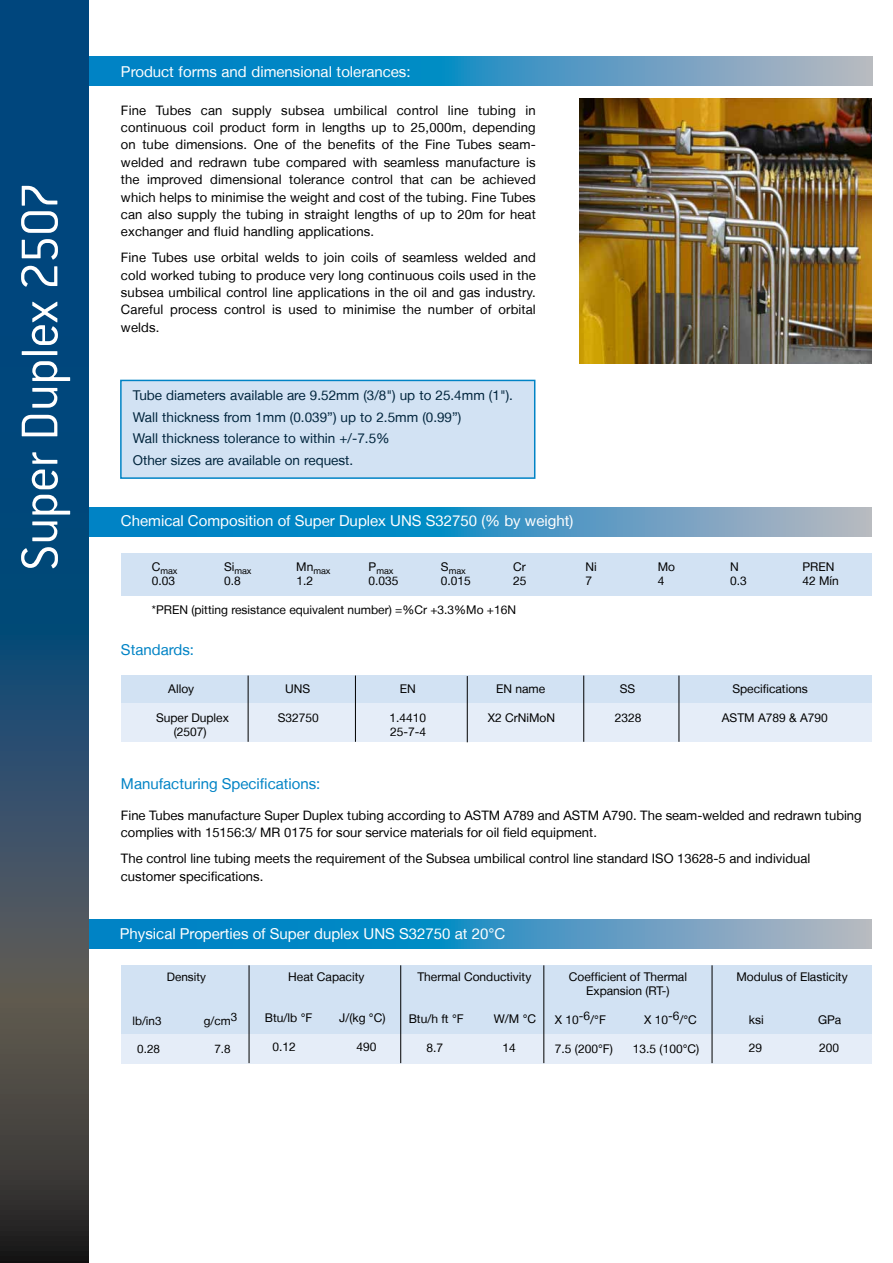
<style>
.page{position:relative;width:893px;height:1263px;background:#fff}
.page>*{position:absolute;margin:0;border:0;box-sizing:border-box;transform-origin:0 0}
.t1{font:300 56.7px "Conduit ITC Std";letter-spacing:-.02em;color:#fff}
.t2{font:15px "Helvetica Neue LT";color:#fff}
.t3{font:15px "Helvetica Neue LT";color:#0083c5}
.t4{font:13.5px/21.6px "Helvetica Neue LT";color:#00243c}
.t5{font:13.05px/17.4px "Helvetica Neue LT";color:#000;text-align:justify}
.t6{font:12px/14.4px "Helvetica Neue LT";color:#000;text-align:center}
.t7{font:11.7px "Helvetica Neue LT";color:#000}
.t8{font:9px "Helvetica Neue LT";color:#000}
</style>
<div class="page">
<div style="left:120px;top:380px;width:415px;height:99px;background:#d2e2f3;border:2px solid #0083c5"></div>
<svg style="left:89px;top:920px;width:783px;height:28px;background:#3b95c3"></svg>
<svg style="left:89px;top:508px;width:783px;height:28px;background:#3b95c3"></svg>
<svg style="left:89px;top:57px;width:783px;height:28px;background:#3b95c3"></svg>
<div style="left:121px;top:553px;width:751px;height:43px;background:#d2e2f3"></div>
<div style="left:121px;top:965px;width:750px;height:98px;background:#d2e2f3"></div>
<div style="left:121px;top:1034px;width:751px;height:29px;background:#e5edf8"></div>
<hr style="left:400px;top:965px;width:1px;height:98px;background:#000">
<hr style="left:543px;top:965px;width:1px;height:98px;background:#000">
<hr style="left:712px;top:965px;width:1px;height:98px;background:#000">
<hr style="left:249px;top:965px;width:1px;height:98px;background:#000">
<svg style="left:0;top:0;width:89px;height:1263px;background:#1e4868"></svg>
<img style="left:580px;top:99px;width:292px;height:264px">
<div style="left:121px;top:676px;width:751px;height:66px;background:#d2e2f3"></div>
<div style="left:121px;top:703px;width:751px;height:39px;background:#e5edf8"></div>
<hr style="left:248px;top:675px;width:1px;height:67px;background:#000">
<hr style="left:355px;top:675px;width:1px;height:67px;background:#000">
<hr style="left:467px;top:676px;width:1px;height:66px;background:#000">
<hr style="left:583px;top:675px;width:1px;height:67px;background:#000">
<hr style="left:679px;top:675px;width:1px;height:67px;background:#000">
<h1 class="t1" style="left:5px;top:571px;width:391px;rotate:-90deg">Super Duplex 2507</h1>
<p class="t2" style="left:121px;top:62px;width:291px">Product forms and dimensional tolerances:</p>
<p class="t5" style="left:121px;top:101px;width:416px">Fine Tubes can supply subsea umbilical control line tubing in continuous coil product form in lengths up to 25,000m, depending on tube dimensions. One of the benefits of the Fine Tubes seam&shy;welded and redrawn tube compared with seamless manufacture is the improved dimensional tolerance control that can be achieved which helps to minimise the weight and cost of the tubing. Fine Tubes can also supply the tubing in straight lengths of up to 20m for heat exchanger and fluid handling applications.</p>
<p class="t5" style="left:121px;top:249px;width:416px">Fine Tubes use orbital welds to join coils of seamless welded and cold worked tubing to produce very long continuous coils used in the subsea umbilical control line applications in the oil and gas industry.<br>Careful process control is used to minimise the number of orbital welds.</p>
<p class="t4" style="left:133px;top:384px;width:382px">Tube diameters available are 9.52mm (3/8") up to 25.4mm (1").<br>Wall thickness from 1mm (0.039”) up to 2.5mm (0.99”)<br>Wall thickness tolerance to within +/-7.5%<br>Other sizes are available on request.</p>
<p class="t2" style="left:121px;top:512px;width:454px">Chemical Composition of Super Duplex UNS S32750 (% by weight)</p>
<p class="t8" style="left:152px;top:565px;width:27px"><sup>C</sup>max</p>
<p class="t8" style="left:224px;top:565px;width:29px"><sup>Si</sup>max</p>
<p class="t8" style="left:296px;top:565px;width:36px"><sup>Mn</sup>max</p>
<p class="t8" style="left:369px;top:565px;width:26px"><sup>P</sup>max</p>
<p class="t8" style="left:441px;top:565px;width:26px"><sup>S</sup>max</p>
<p class="t6" style="left:513px;top:559px;width:14px">Cr</p>
<p class="t6" style="left:585px;top:559px;width:13px">Ni</p>
<p class="t6" style="left:658px;top:559px;width:19px">Mo</p>
<p class="t6" style="left:730px;top:559px;width:10px">N</p>
<p class="t6" style="left:802px;top:559px;width:33px">PREN</p>
<p class="t6" style="left:152px;top:573px;width:25px">0.03</p>
<p class="t6" style="left:224px;top:573px;width:18px">0.8</p>
<p class="t6" style="left:296px;top:573px;width:18px">1.2</p>
<p class="t6" style="left:369px;top:573px;width:32px">0.035</p>
<p class="t6" style="left:441px;top:573px;width:32px">0.015</p>
<p class="t6" style="left:513px;top:573px;width:15px">25</p>
<p class="t6" style="left:585px;top:573px;width:8px">7</p>
<p class="t6" style="left:658px;top:573px;width:8px">4</p>
<p class="t6" style="left:730px;top:573px;width:18px">0.3</p>
<p class="t6" style="left:802px;top:573px;width:38px">42 Mín</p>
<p class="t6" style="left:152px;top:602px;width:366px">*PREN (pitting resistance equivalent number) =%Cr +3.3%Mo +16N</p>
<p class="t3" style="left:121px;top:641px;width:75px">Standards:</p>
<p class="t6" style="left:168px;top:681px;width:27px">Alloy</p>
<p class="t6" style="left:285px;top:681px;width:27px">UNS</p>
<p class="t6" style="left:400px;top:681px;width:17px">EN</p>
<p class="t6" style="left:496px;top:681px;width:51px">EN name</p>
<p class="t6" style="left:620px;top:681px;width:17px">SS</p>
<p class="t6" style="left:732px;top:681px;width:77px">Specifications</p>
<p class="t6" style="left:156px;top:710px;width:74px">Super Duplex</p>
<p class="t6" style="left:278px;top:710px;width:43px">S32750</p>
<p class="t6" style="left:389px;top:710px;width:38px">1.4410</p>
<p class="t6" style="left:488px;top:710px;width:69px">X2 CrNiMoN</p>
<p class="t6" style="left:615px;top:710px;width:28px">2328</p>
<p class="t6" style="left:722px;top:710px;width:108px">ASTM A789 &amp; A790</p>
<p class="t6" style="left:174px;top:725px;width:34px">(2507)</p>
<p class="t6" style="left:390px;top:725px;width:38px">25-7-4</p>
<p class="t3" style="left:121px;top:775px;width:201px">Manufacturing Specifications:</p>
<p class="t5" style="left:121px;top:806px;width:742px">Fine Tubes manufacture Super Duplex tubing according to ASTM A789 and ASTM A790. The seam-welded and redrawn tubing complies with 15156:3/ MR 0175 for sour service materials for oil field equipment.</p>
<p class="t5" style="left:121px;top:849px;width:691px;line-height:18px">The control line tubing meets the requirement of the Subsea umbilical control line standard ISO 13628-5 and individual customer specifications.</p>
<p class="t2" style="left:120px;top:924px;width:387px">Physical Properties of Super duplex UNS S32750 at 20°C</p>
<p class="t7" style="left:167px;top:969px;width:41px">Density</p>
<p class="t6" style="left:288px;top:970px;width:78px">Heat Capacity</p>
<p class="t6" style="left:417px;top:969px;width:116px">Thermal Conductivity</p>
<p class="t6" style="left:569px;top:969px;width:120px">Coefficient of Thermal<br>Expansion (RT-)</p>
<p class="t6" style="left:736px;top:969px;width:113px">Modulus of Elasticity</p>
<p class="t7" style="left:132px;top:1013px;width:31px">lb/in3</p>
<p class="t7" style="left:204px;top:1013px;width:35px">g/cm3</p>
<p class="t7" style="left:137px;top:1042px;width:24px">0.28</p>
<p class="t7" style="left:214px;top:1042px;width:18px">7.8</p>
<p class="t6" style="left:265px;top:1010px;width:49px">Btu/lb °F</p>
<p class="t6" style="left:339px;top:1010px;width:48px">J/(kg °C)</p>
<p class="t6" style="left:272px;top:1039px;width:25px">0.12</p>
<p class="t6" style="left:356px;top:1039px;width:22px">490</p>
<p class="t6" style="left:409px;top:1012px;width:57px">Btu/h ft °F</p>
<p class="t6" style="left:494px;top:1012px;width:44px">W/M °C</p>
<p class="t6" style="left:427px;top:1040px;width:18px">8.7</p>
<p class="t6" style="left:503px;top:1040px;width:15px">14</p>
<p class="t6" style="left:555px;top:1013px;width:53px">X 10-6/°F</p>
<p class="t6" style="left:644px;top:1013px;width:54px">X 10-6/°C</p>
<p class="t6" style="left:555px;top:1041px;width:59px">7.5 (200°F)</p>
<p class="t6" style="left:633px;top:1041px;width:68px">13.5 (100°C)</p>
<p class="t6" style="left:749px;top:1012px;width:16px">ksi</p>
<p class="t6" style="left:818px;top:1012px;width:25px">GPa</p>
<p class="t6" style="left:749px;top:1041px;width:15px">29</p>
<p class="t6" style="left:819px;top:1041px;width:22px">200</p>
</div>
